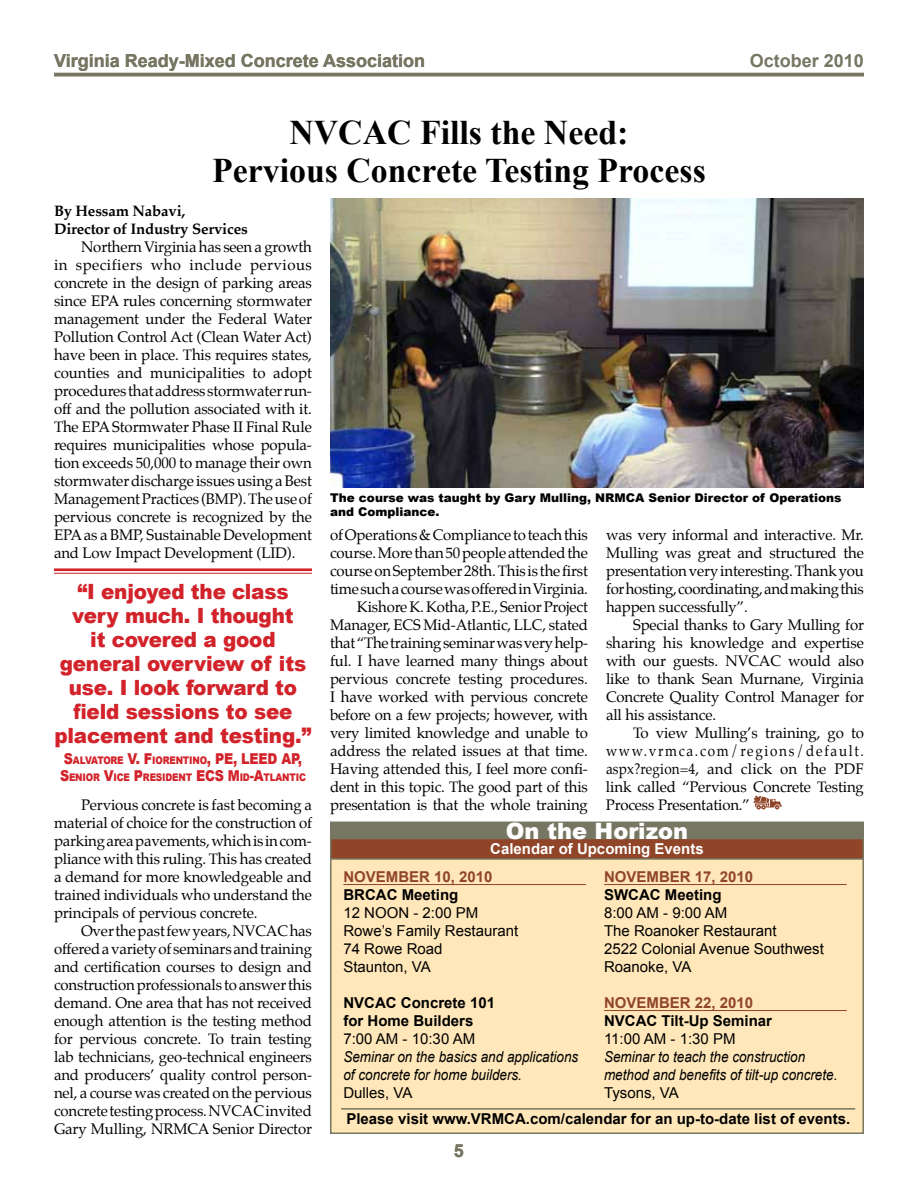
<style>
.page{position:relative;width:918px;height:1188px;background:#fff}
.page>*{position:absolute;margin:0;border:0;box-sizing:border-box;transform-origin:0 0}
.t1{font:700 34.5px/37.5px "Times New Roman";color:#000;text-align:center}
.t2{font:900 22.5px "Arial";color:#fff}
.t3{font:900 21px/24px "Arial";letter-spacing:-.01em;color:#d2232a;text-align:center;scale:.95 1}
.t4{font:700 18px "Arial";color:#767662}
.t5{font:15px/18px "Palatino";letter-spacing:-.01em;color:#000;text-align:justify}
.t6{font:15px/18px "Arial";color:#000}
.t7{font:700 15px/18px "Arial";color:#000}
.t8{font:italic 15px/18px "Arial";color:#000;scale:.9 1}
.t9{font:700 15px "Arial";color:#904528}
.t10{font:700 15px/18px "Palatino";letter-spacing:-.01em;color:#000}
.t11{font:700 15px "Arial";color:#fff}
.t12{font:900 12px/14.4px "Arial";color:#000}
.t13{font:900 10.5px/16.5px "Arial";letter-spacing:-.02em;color:#d2232a;text-align:center;scale:.85 1}
.s1{font-size:15px}
</style>
<div class="page">
<hr style="left:54px;top:73px;width:810px;height:3px;background:#767662">
<svg style="left:754px;top:796px;width:28px;height:14px"></svg>
<div style="left:330px;top:822px;width:534px;height:312px;background:#ffe7b9;border:2px solid #767662"></div>
<div style="left:330px;top:822px;width:534px;height:31px;background:#767662"></div>
<div style="left:330px;top:838px;width:534px;height:22px;background:#904528;border:2px solid #767662"></div>
<hr style="left:341px;top:1108px;width:514px;height:2px;background:#767662">
<img style="left:330px;top:199px;width:534px;height:288px">
<hr style="left:54px;top:568px;width:258px;height:3px;background:#d2232a">
<hr style="left:54px;top:573px;width:258px;height:1px;background:#d2232a">
<hr style="left:343px;top:884px;width:243px;height:1px;background:#904528">
<hr style="left:604px;top:884px;width:243px;height:1px;background:#904528">
<hr style="left:604px;top:1010px;width:243px;height:1px;background:#904528">
<p class="t4" style="left:54px;top:49px;width:373px">Virginia Ready-Mixed Concrete Association</p>
<h1 class="t1" style="left:212px;top:113px;width:495px">NVCAC Fills the Need:<br>Pervious Concrete Testing Process</h1>
<p class="t4" style="left:750px;top:49px;width:116px">October 2010</p>
<p class="t10" style="left:54px;top:202px;width:195px">By Hessam Nabavi,<br>Director of Industry Services</p>
<p class="t5" style="left:54px;top:238px;width:260px;text-indent:27px">Northern Virginia has seen a growth in specifiers who include pervious concrete in the design of parking areas since EPA rules concerning stormwater management under the Federal Water Pollution Control Act (Clean Water Act) have been in place. This requires states, counties and municipalities to adopt procedures that address stormwater run&shy;off and the pollution associated with it.<br>The EPA Stormwater Phase II Final Rule requires municipalities whose popula&shy;tion exceeds 50,000 to manage their own stormwater discharge issues using a Best Management Practices (BMP). The use of pervious concrete is recognized by the EPA as a BMP, Sustainable Development and Low Impact Development (LID).</p>
<h3 class="t3" style="left:54px;top:579px;width:272px">“I enjoyed the class very much. I thought<br>it covered a good general overview of its use. I look forward to field sessions to see placement and testing.”</h3>
<p class="t13" style="left:60px;top:753px;width:291px"><span class="s1">S</span>ALVATORE <span class="s1">V. F</span>IORENTINO<span class="s1">, PE, LEED AP,<br>S</span>ENIOR <span class="s1">V</span>ICE <span class="s1">P</span>RESIDENT <span class="s1">ECS M</span>ID<span class="s1">-A</span>TLANTIC</p>
<p class="t5" style="left:54px;top:796px;width:260px;text-indent:27px">Pervious concrete is fast becoming a material of choice for the construction of parking area pavements, which is in com&shy;pliance with this ruling. This has created a demand for more knowledgeable and trained individuals who understand the principals of pervious concrete.</p>
<p class="t5" style="left:54px;top:922px;width:260px;text-indent:27px">Over the past few years, NVCAC has offered a variety of seminars and training and certification courses to design and construction professionals to answer this demand. One area that has not received enough attention is the testing method for pervious concrete. To train testing lab technicians, geo-technical engineers and producers’ quality control person&shy;nel, a course was created on the pervious concrete testing process. NVCAC invited Gary Mulling, NRMCA Senior Director</p>
<p class="t12" style="left:330px;top:490px;width:513px">The course was taught by Gary Mulling, NRMCA Senior Director of Operations and Compliance.</p>
<p class="t5" style="left:330px;top:526px;width:260px;text-align:right">of Operations &amp; Compliance to teach this course. More than 50 people attended the course on September 28th. This is the first time such a course was offered in Virginia.<br>Kishore K. Kotha, P.E., Senior Project Manager, ECS Mid-Atlantic, LLC, stated that “The training seminar was very help&shy;ful. I have learned many things about pervious concrete testing procedures.<br>I have worked with pervious concrete before on a few projects; however, with very limited knowledge and unable to address the related issues at that time.<br>Having attended this, I feel more confi&shy;dent in this topic. The good part of this presentation is that the whole training</p>
<p class="t5" style="left:606px;top:526px;width:260px">was very informal and interactive. Mr.<br>Mulling was great and structured the presentation very interesting. Thank you for hosting, coordinating, and making this happen successfully”.</p>
<p class="t5" style="left:606px;top:616px;width:260px;text-indent:27px">Special thanks to Gary Mulling for sharing his knowledge and expertise with our guests. NVCAC would also like to thank Sean Murnane, Virginia Concrete Quality Control Manager for all his assistance.</p>
<p class="t5" style="left:606px;top:724px;width:260px;text-indent:27px">To view Mulling’s training, go to www.vrmca.com/regions/default. aspx?region=4, and click on the PDF link called “Pervious Concrete Testing Process Presentation.”</p>
<h2 class="t2" style="left:506px;top:819px;width:184px">On the Horizon</h2>
<p class="t11" style="left:490px;top:839px;width:215px">Calendar of Upcoming Events</p>
<p class="t9" style="left:343px;top:867px;width:151px">NOVEMBER 10, 2010</p>
<p class="t7" style="left:343px;top:886px;width:116px">BRCAC Meeting</p>
<p class="t6" style="left:343px;top:904px;width:176px">12 NOON - 2:00 PM<br>Rowe’s Family Restaurant<br>74 Rowe Road<br>Staunton, VA</p>
<p class="t7" style="left:343px;top:994px;width:153px">NVCAC Concrete 101 for Home Builders</p>
<p class="t6" style="left:343px;top:1030px;width:133px">7:00 AM - 10:30 AM</p>
<p class="t8" style="left:343px;top:1048px;width:262px">Seminar on the basics and applications of concrete for home builders.</p>
<p class="t6" style="left:343px;top:1084px;width:70px">Dulles, VA</p>
<p class="t9" style="left:604px;top:867px;width:23px">November</p>
<p class="t9" style="left:695px;top:867px;width:60px">17, 2010</p>
<p class="t7" style="left:604px;top:886px;width:119px">SWCAC Meeting</p>
<p class="t6" style="left:604px;top:904px;width:221px">8:00 AM - 9:00 AM<br>The Roanoker Restaurant<br>2522 Colonial Avenue Southwest<br>Roanoke, VA</p>
<p class="t9" style="left:604px;top:993px;width:23px">November</p>
<p class="t9" style="left:695px;top:993px;width:60px">22, 2010</p>
<p class="t7" style="left:604px;top:1012px;width:170px">NVCAC Tilt-Up Seminar</p>
<p class="t6" style="left:604px;top:1030px;width:133px">11:00 AM - 1:30 PM</p>
<p class="t8" style="left:604px;top:1048px;width:261px">Seminar to teach the construction method and benefits of tilt-up concrete.</p>
<p class="t6" style="left:604px;top:1084px;width:76px">Tysons, VA</p>
<p class="t7" style="left:346px;top:1111px;width:503px">Please visit www.VRMCA.com/calendar for an up-to-date list of events.</p>
<p class="t4" style="left:454px;top:1139px;width:12px">5</p>
</div>
